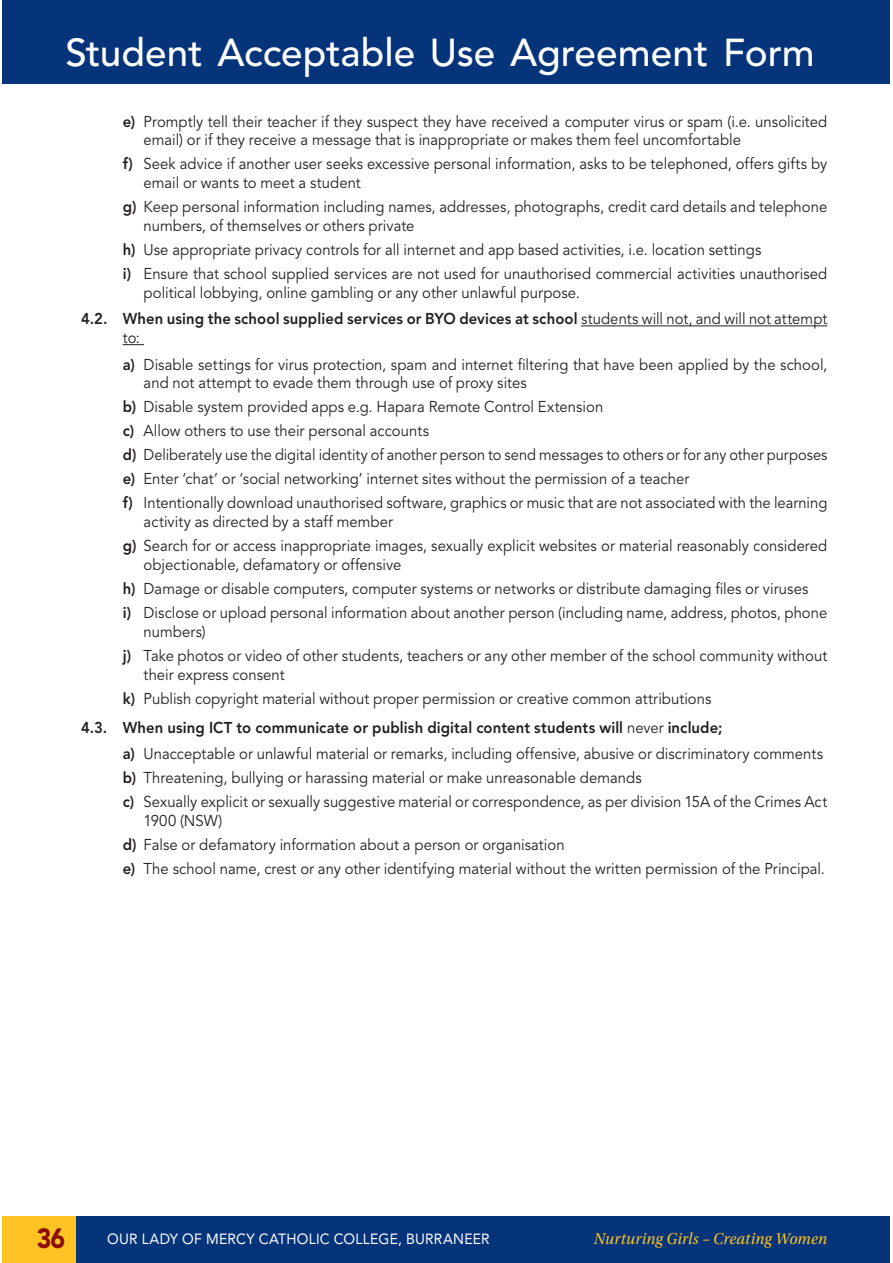
<style>
.page{position:relative;width:893px;height:1263px;background:#fff}
.page>*{position:absolute;margin:0;border:0;box-sizing:border-box;transform-origin:0 0}
.t1{font:500 38.7px "Avenir LT Std";color:#fff}
.t2{font:900 27.6px "Avenir LT Std";color:#8b0e04;scale:.9 1}
.t3{font:italic 16.5px "Utopia Std";letter-spacing:.01em;color:#ffc424;scale:.95 1}
.t4{font:15.6px/24px "Avenir LT Std";color:#231f20;scale:.95 1}
.t5{font:14.7px "Avenir LT Std";letter-spacing:.02em;color:#fff;scale:.95 1}
.s1{font-weight:800}
</style>
<div class="page">
<div style="left:65px;top:1216px;width:825px;height:47px;background:#05347a"></div>
<div style="left:3px;top:1216px;width:73px;height:47px;background:#ffc424"></div>
<div style="left:3px;top:0;width:887px;height:83px;background:#05347a"></div>
<hr style="left:581px;top:325px;width:246px;height:1px;background:#231f20">
<svg style="left:123px;top:344px;width:21px;height:1px"></svg>
<h1 class="t1" style="left:65px;top:36px;width:751px">Student Acceptable Use Agreement Form</h1>
<p class="t4" style="left:144px;top:113px;width:721px;line-height:18.8px;text-indent:-21px"><span class="s1">e)</span> Promptly tell their teacher if they suspect they have received a computer virus or spam (i.e. unsolicited email) or if they receive a message that is inappropriate or makes them feel uncomfortable</p>
<p class="t4" style="left:144px;top:156px;width:721px;line-height:18.8px;text-indent:-21px"><span class="s1">f)</span> Seek advice if another user seeks excessive personal information, asks to be telephoned, offers gifts by email or wants to meet a student</p>
<p class="t4" style="left:144px;top:199px;width:721px;line-height:18.8px;text-indent:-21px"><span class="s1">g)</span> Keep personal information including names, addresses, photographs, credit card details and telephone numbers, of themselves or others private</p>
<p class="t4" style="left:123px;top:239px;width:743px"><span class="s1">h)</span> Use appropriate privacy controls for all internet and app based activities, i.e. location settings<br><span class="s1">i)</span> Ensure that school supplied services are not used for unauthorised commercial activities unauthorised</p>
<p class="t4" style="left:81px;top:280px;width:787px;line-height:26.5px;text-indent:63px">political lobbying, online gambling or any other unlawful purpose.<br><span class="s1">4.2. When using the school supplied services or BYO devices at school</span> students will not, and will not attempt</p>
<p class="t4" style="left:123px;top:326px;width:743px;line-height:26.5px">to:<br><span class="s1">a)</span> Disable settings for virus protection, spam and internet filtering that have been applied by the school,</p>
<p class="t4" style="left:123px;top:372px;width:743px;text-indent:21px">and not attempt to evade them through use of proxy sites<br><span class="s1">b)</span> Disable system provided apps e.g. Hapara Remote Control Extension<br><span class="s1">c)</span> Allow others to use their personal accounts<br><span class="s1">d)</span> Deliberately use the digital identity of another person to send messages to others or for any other purposes <span class="s1">e)</span> Enter ‘chat’ or ‘social networking’ internet sites without the permission of a teacher<br><span class="s1">f)</span> Intentionally download unauthorised software, graphics or music that are not associated with the learning</p>
<p class="t4" style="left:123px;top:511px;width:743px;text-indent:21px">activity as directed by a staff member<br><span class="s1">g)</span> Search for or access inappropriate images, sexually explicit websites or material reasonably considered</p>
<p class="t4" style="left:123px;top:554px;width:743px;text-indent:21px">objectionable, defamatory or offensive<br><span class="s1">h)</span> Damage or disable computers, computer systems or networks or distribute damaging files or viruses<br><span class="s1">i)</span> Disclose or upload personal information about another person (including name, address, photos, phone</p>
<p class="t4" style="left:123px;top:621px;width:743px;text-indent:21px">numbers)<br><span class="s1">j)</span> Take photos or video of other students, teachers or any other member of the school community without</p>
<p class="t4" style="left:123px;top:663px;width:621px;text-indent:21px">their express consent<br><span class="s1">k)</span> Publish copyright material without proper permission or creative common attributions</p>
<p class="t4" style="left:123px;top:715px;width:738px;line-height:26.5px;text-indent:-42px"><span class="s1">4.3. When using ICT to communicate or publish digital content students will</span> never <span class="s1">include;<br>a)</span> Unacceptable or unlawful material or remarks, including offensive, abusive or discriminatory comments</p>
<p class="t4" style="left:123px;top:767px;width:743px"><span class="s1">b)</span> Threatening, bullying or harassing material or make unreasonable demands<br><span class="s1">c)</span> Sexually explicit or sexually suggestive material or correspondence, as per division 15A of the Crimes Act</p>
<p class="t4" style="left:123px;top:810px;width:741px;text-indent:21px">1900 (NSW)<br><span class="s1">d)</span> False or defamatory information about a person or organisation<br><span class="s1">e)</span> The school name, crest or any other identifying material without the written permission of the Principal.</p>
<h2 class="t2" style="left:37px;top:1222px;width:33px">36</h2>
<p class="t5" style="left:107px;top:1230px;width:404px">OUR LADY OF MERCY CATHOLIC COLLEGE, BURRANEER</p>
<p class="t3" style="left:594px;top:1229px;width:247px">Nurturing Girls – Creating Women</p>
</div>
